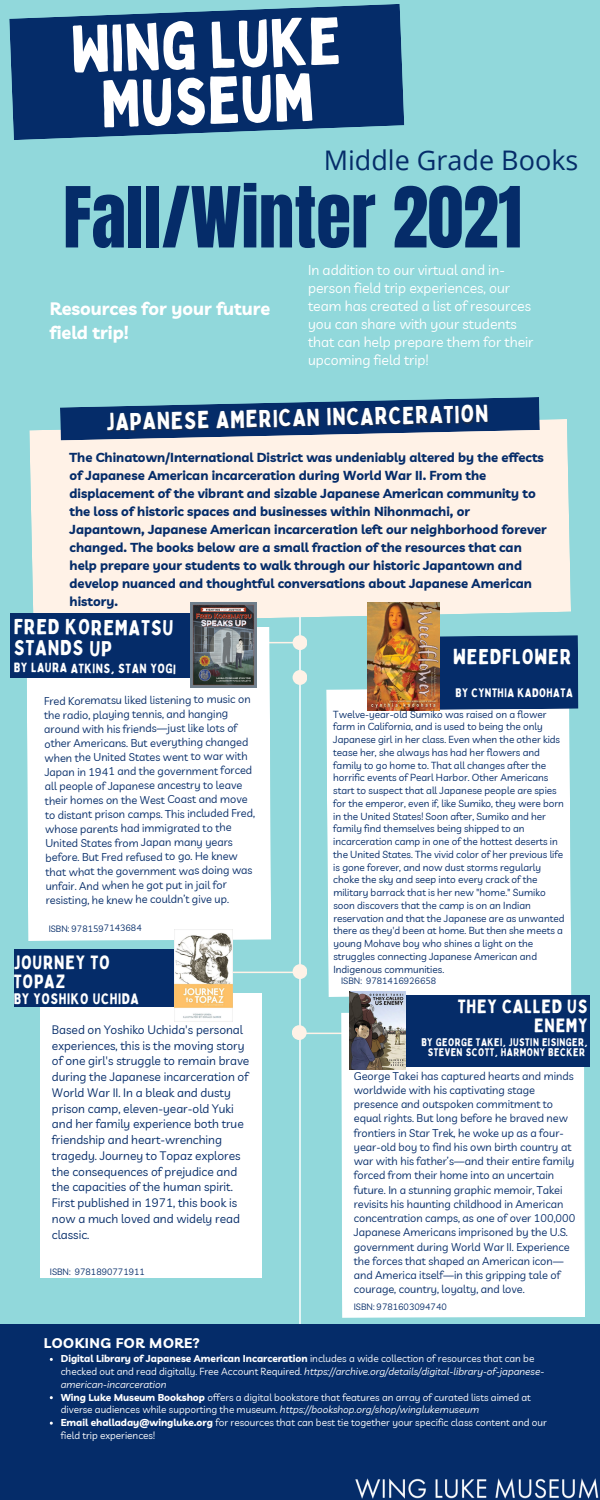
<style>
.page{position:relative;width:600px;height:1500px;background:#91d8db}
.page>*{position:absolute;margin:0;border:0;box-sizing:border-box;transform-origin:0 0}
.t1{font:71.5px "Anton";color:#052c69}
.t2{font:64.8px/55.6px "Bobby Jones";color:#fff;text-align:center}
.t3{font:27px "Open Sans";color:#052c69}
.t4{font:24px "Bobby Jones";color:#fff}
.t5{font:21.2px/21.3px "Bobby Jones";letter-spacing:.04em;color:#fff}
.t6{font:19px/18.8px "Bobby Jones";letter-spacing:.04em;color:#fff}
.t7{font:700 18px/23.2px "Livvic";color:#fff}
.t8{font:15px "Bobby Jones";letter-spacing:.04em;color:#fff}
.t9{font:14px/18px "Livvic";color:#fff}
.t10{font:700 14px "Livvic";letter-spacing:.04em;color:#fff}
.t11{font:13.2px "Bobby Jones";color:#fff}
.t12{font:700 13px/18px "Livvic";color:#052c69}
.t13{font:12.2px "Bobby Jones";letter-spacing:.04em;color:#fff}
.t14{font:12px/15.8px "Livvic";color:#052c69}
.t15{font:11px/14.2px "Livvic";color:#052c69}
.t16{font:10.9px/10.5px "Bobby Jones";letter-spacing:.04em;color:#fff;text-align:center}
.t17{font:10px/12.8px "Livvic";color:#052c69}
.t18{font:10px/12.8px "Livvic";color:#fff}
.t19{font:9px "Livvic";color:#052c69}
.s1{font-weight:700}
.s2{font-style:italic}
</style>
<div class="page">
<hr style="left:299px;top:517px;width:2px;height:892px;background:#fff">
<div style="left:29px;top:419px;width:542px;height:204px;background:#fff2e7"></div>
<hr style="left:214px;top:642px;width:86px;height:1px;background:#fff2e7">
<hr style="left:123px;top:972px;width:179px;height:1px;background:#fff2e7">
<hr style="left:298px;top:1033px;width:156px;height:1px;background:#fff2e7">
<div style="left:341px;top:1012px;width:244px;height:306px;background:#fff"></div>
<div style="left:293px;top:635px;width:14px;height:15px;background:#fff2e7;border-radius:50%"></div>
<div style="left:0;top:1324px;width:600px;height:176px;background:#052c69"></div>
<div style="left:27px;top:627px;width:244px;height:314px;background:#fff"></div>
<div style="left:326px;top:689px;width:245px;height:308px;background:#fff"></div>
<div style="left:40px;top:993px;width:222px;height:285px;background:#fff"></div>
<div style="left:293px;top:964px;width:14px;height:15px;background:#fff2e7;border-radius:50%"></div>
<div style="left:292px;top:1025px;width:15px;height:15px;background:#fff2e7;border-radius:50%"></div>
<svg style="left:60px;top:397px;width:480px;height:43px;background:#335986"></svg>
<div style="left:10px;top:614px;width:203px;height:64px;background:#052c69"></div>
<div style="left:14px;top:949px;width:192px;height:58px;background:#052c69"></div>
<div style="left:439px;top:635px;width:139px;height:75px;background:#052c69"></div>
<div style="left:404px;top:995px;width:185px;height:72px;background:#052c69"></div>
<svg style="left:9px;top:4px;width:395px;height:136px;background:#154076"></svg>
<img style="left:355px;top:1478px;width:244px;height:21px">
<div style="left:293px;top:670px;width:14px;height:15px;background:#fff2e7;border-radius:50%"></div>
<img style="left:190px;top:602px;width:67px;height:86px">
<img style="left:367px;top:602px;width:72px;height:108px">
<img style="left:174px;top:930px;width:59px;height:92px">
<img style="left:350px;top:992px;width:55px;height:77px">
<h2 class="t2" style="left:70px;top:21px;width:272px;rotate:-2deg">Wing Luke<br>Museum</h2>
<h3 class="t3" style="left:324px;top:141px;width:256px">Middle Grade Books</h3>
<h1 class="t1" style="left:63px;top:166px;width:461px">Fall/Winter 2021</h1>
<h3 class="t7" style="left:50px;top:297px;width:222px">Resources for your future field trip!</h3>
<p class="t9" style="left:308px;top:261px;width:227px">In addition to our virtual and in&shy;person field trip experiences, our team has created a list of resources you can share with your students that can help prepare them for their upcoming field trip!</p>
<h3 class="t4" style="left:106px;top:406px;width:384px;rotate:-1deg">JAPANESE AMERICAN INCARCERATION</h3>
<p class="t12" style="left:70px;top:448px;width:479px">The Chinatown/International District was undeniably altered by the effects of Japanese American incarceration during World War II. From the displacement of the vibrant and sizable Japanese American community to the loss of historic spaces and businesses within Nihonmachi, or Japantown, Japanese American incarceration left our neighborhood forever changed. The books below are a small fraction of the resources that can help prepare your students to walk through our historic Japantown and develop nuanced and thoughtful conversations about Japanese American history.</p>
<h3 class="t5" style="left:14px;top:615px;width:161px;rotate:1deg">FRED KOREMATSU<br>STANDS UP</h3>
<p class="t11" style="left:14px;top:658px;width:164px;rotate:1deg">BY LAURA ATKINS, STAN YOGI</p>
<p class="t15" style="left:42px;top:694px;width:212px;rotate:-1deg">Fred Korematsu liked listening to music on the radio, playing tennis, and hanging around with his friends—just like lots of other Americans. But everything changed when the United States went to war with Japan in 1941 and the government forced all people of Japanese ancestry to leave their homes on the West Coast and move to distant prison camps. This included Fred, whose parents had immigrated to the United States from Japan many years before. But Fred refused to go. He knew that what the government was doing was unfair. And when he got put in jail for resisting, he knew he couldn’t give up.</p>
<p class="t19" style="left:49px;top:923px;width:95px;rotate:-1deg">ISBN: 9781597143684</p>
<h3 class="t6" style="left:14px;top:952px;width:98px">JOURNEY TO<br>TOPAZ</h3>
<h3 class="t8" style="left:14px;top:989px;width:126px">BY YOSHIKO UCHIDA</h3>
<p class="t14" style="left:52px;top:1021px;width:199px">Based on Yoshiko Uchida's personal experiences, this is the moving story of one girl's struggle to remain brave during the Japanese incarceration of World War II. In a bleak and dusty prison camp, eleven-year-old Yuki and her family experience both true friendship and heart-wrenching tragedy. Journey to Topaz explores the consequences of prejudice and the capacities of the human spirit.<br>First published in 1971, this book is now a much loved and widely read classic.</p>
<p class="t19" style="left:50px;top:1266px;width:97px">ISBN: 9781890771911</p>
<h3 class="t5" style="left:453px;top:645px;width:120px">WEEDFLOWER</h3>
<p class="t13" style="left:455px;top:685px;width:119px">BY CYNTHIA KADOHATA</p>
<p class="t17" style="left:333px;top:707px;width:233px">Twelve-year-old Sumiko was raised on a flower farm in California, and is used to being the only Japanese girl in her class. Even when the other kids tease her, she always has had her flowers and family to go home to. That all changes after the horrific events of Pearl Harbor. Other Americans start to suspect that all Japanese people are spies for the emperor, even if, like Sumiko, they were born in the United States! Soon after, Sumiko and her family find themselves being shipped to an incarceration camp in one of the hottest deserts in the United States. The vivid color of her previous life is gone forever, and now dust storms regularly choke the sky and seep into every crack of the military barrack that is her new "home." Sumiko soon discovers that the camp is on an Indian reservation and that the Japanese are as unwanted there as they'd been at home. But then she meets a young Mohave boy who shines a light on the struggles connecting Japanese American and Indigenous communities.</p>
<p class="t19" style="left:341px;top:975px;width:97px">ISBN: 9781416926658</p>
<h3 class="t6" style="left:458px;top:997px;width:131px;text-align:right">THEY CALLED US<br>ENEMY</h3>
<p class="t16" style="left:421px;top:1036px;width:168px">BY GEORGE TAKEI, JUSTIN EISINGER,<br>STEVEN SCOTT, HARMONY BECKER</p>
<p class="t15" style="left:354px;top:1068px;width:223px">George Takei has captured hearts and minds worldwide with his captivating stage presence and outspoken commitment to equal rights. But long before he braved new frontiers in Star Trek, he woke up as a four&shy;year-old boy to find his own birth country at war with his father’s—and their entire family forced from their home into an uncertain future. In a stunning graphic memoir, Takei revisits his haunting childhood in American concentration camps, as one of over 100,000<br>Japanese Americans imprisoned by the U.S. government during World War II. Experience the forces that shaped an American icon— and America itself—in this gripping tale of courage, country, loyalty, and love.</p>
<p class="t19" style="left:354px;top:1301px;width:95px">ISBN: 9781603094740</p>
<p class="t10" style="left:44px;top:1334px;width:158px">LOOKING FOR MORE?</p>
<p class="t18" style="left:61px;top:1352px;width:488px"><span class="s1">Digital Library of Japanese American Incarceration</span> includes a wide collection of resources that can be checked out and read digitally. Free Account Required. <span class="s2">https://archive.org/details/digital-library-of-japanese&shy;american-incarceration<br></span><span class="s1">Wing Luke Museum Bookshop</span> offers a digital bookstore that features an array of curated lists aimed at diverse audiences while supporting the museum. <span class="s2">https://bookshop.org/shop/winglukemuseum<br></span><span class="s1">Email ehalladay@wingluke.org</span> for resources that can best tie together your specific class content and our field trip experiences!</p>
</div>
